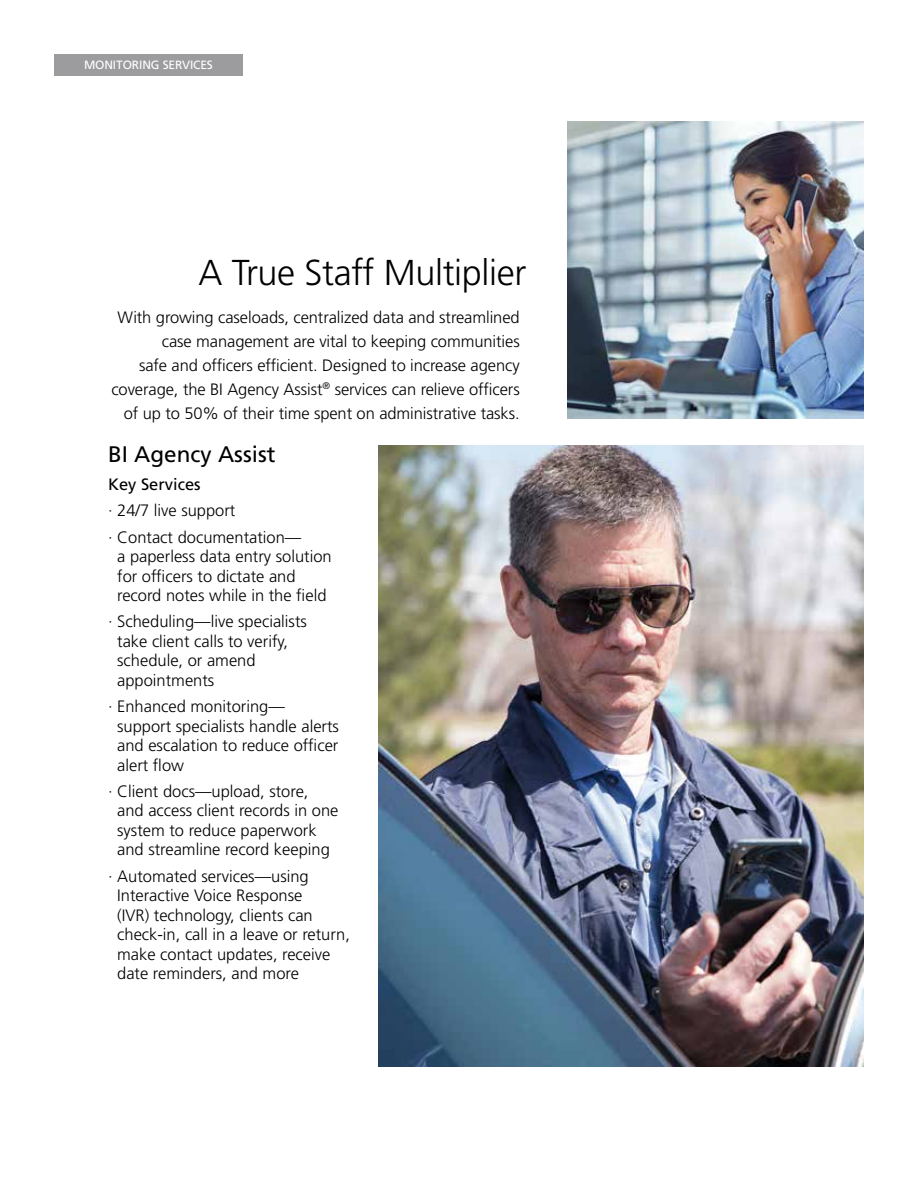
<style>
.page{position:relative;width:918px;height:1188px;background:#fff}
.page>*{position:absolute;margin:0;border:0;box-sizing:border-box;transform-origin:0 0}
.t1{font:300 36px "Frutiger LT Std";letter-spacing:-.01em;color:#000}
.t2{font:22.5px "Frutiger LT Std";color:#000}
.t3{font:300 16.5px/19.5px "Frutiger LT Std";color:#000}
.t4{font:16.5px "Frutiger LT Std";color:#000}
.t5{font:12px "Frutiger LT Std";letter-spacing:-.01em;color:#fff}
</style>
<div class="page">
<div style="left:54px;top:54px;width:189px;height:22px;background:#9c9c9f"></div>
<img style="left:567px;top:122px;width:297px;height:296px">
<img style="left:378px;top:446px;width:486px;height:620px">
<p class="t5" style="left:84px;top:58px;width:130px">MONITORING SERVICES</p>
<h1 class="t1" style="left:198px;top:252px;width:330px">A True Staff Multiplier</h1>
<p class="t3" style="left:111px;top:305px;width:410px;line-height:24px;text-align:right">With growing caseloads, centralized data and streamlined case management are vital to keeping communities<br>safe and officers efficient. Designed to increase agency coverage, the BI Agency Assist<sup>®</sup> services can relieve officers of up to 50% of their time spent on administrative tasks.</p>
<h2 class="t2" style="left:108px;top:441px;width:169px">BI Agency Assist</h2>
<p class="t4" style="left:108px;top:475px;width:94px">Key Services</p>
<p class="t3" style="left:108px;top:498px;width:195px;line-height:26.2px">· 24/7 live support<br>· Contact documentation—</p>
<p class="t3" style="left:117px;top:547px;width:216px">a paperless data entry solution for officers to dictate and record notes while in the field</p>
<p class="t3" style="left:117px;top:612px;width:191px;text-indent:-9px">· Scheduling—live specialists take client calls to verify, schedule, or amend appointments</p>
<p class="t3" style="left:117px;top:697px;width:223px;text-indent:-9px">· Enhanced monitoring— support specialists handle alerts and escalation to reduce officer alert flow</p>
<p class="t3" style="left:117px;top:782px;width:223px;text-indent:-9px">· Client docs—upload, store, and access client records in one system to reduce paperwork and streamline record keeping</p>
<p class="t3" style="left:117px;top:866px;width:234px;text-indent:-9px">· Automated services—using<br>Interactive Voice Response<br>(IVR) technology, clients can check-in, call in a leave or return, make contact updates, receive date reminders, and more</p>
</div>
